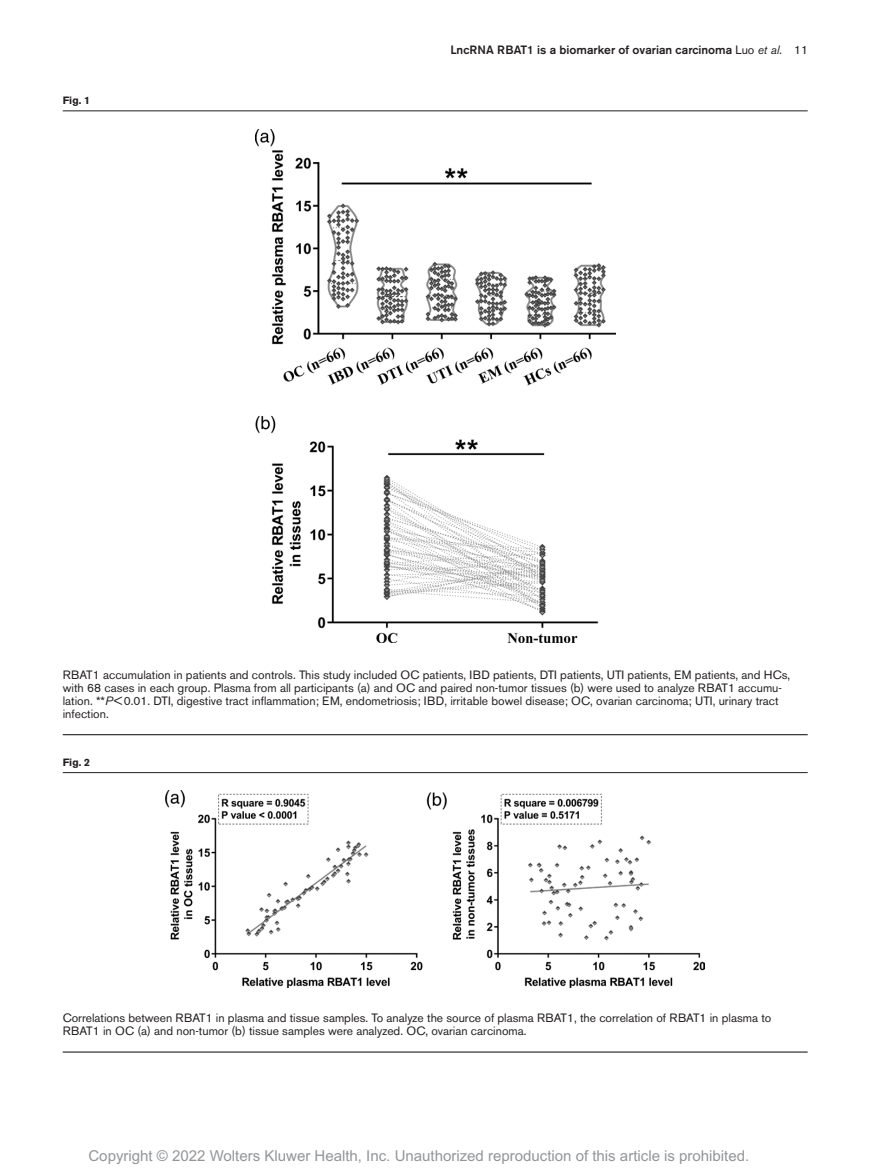
<style>
.page{position:relative;width:881px;height:1174px;background:#fff}
.page>*{position:absolute;margin:0;border:0;box-sizing:border-box;transform-origin:0 0}
.t1{font:15px "Arial MT Std";color:#939598}
.t2{font:12px/12.8px "Akzidenz Grotesk BE";color:#231f20}
.t3{font:500 12px "Akzidenz Grotesk BE";color:#231f20}
.t4{font:700 10.5px "Akzidenz Grotesk BE";color:#231f20}
.s1{font-weight:400}
.s2{font-weight:400;font-style:italic}
.s3{font-style:italic}
</style>
<div class="page">
<img style="left:255px;top:129px;width:360px;height:514px">
<hr style="left:63px;top:111px;width:744px;height:1px;background:#231f20">
<hr style="left:63px;top:734px;width:744px;height:1px;background:#231f20">
<img style="left:165px;top:790px;width:539px;height:197px">
<hr style="left:63px;top:772px;width:744px;height:1px;background:#231f20">
<hr style="left:63px;top:1051px;width:744px;height:1px;background:#231f20">
<p class="t4" style="left:63px;top:94px;width:29px">Fig. 1</p>
<p class="t3" style="left:450px;top:42px;width:359px">LncRNA RBAT1 is a biomarker of ovarian carcinoma <span class="s1">Luo</span> <span class="s2">et al.</span> <span class="s1">11</span></p>
<p class="t2" style="left:63px;top:669px;width:728px">RBAT1 accumulation in patients and controls. This study included OC patients, IBD patients, DTI patients, UTI patients, EM patients, and HCs, with 68 cases in each group. Plasma from all participants (a) and OC and paired non-tumor tissues (b) were used to analyze RBAT1 accumu&shy;lation. **<span class="s3">P</span>&lt;0.01. DTI, digestive tract inflammation; EM, endometriosis; IBD, irritable bowel disease; OC, ovarian carcinoma; UTI, urinary tract infection.</p>
<p class="t4" style="left:63px;top:756px;width:29px">Fig. 2</p>
<p class="t2" style="left:63px;top:1011px;width:709px">Correlations between RBAT1 in plasma and tissue samples. To analyze the source of plasma RBAT1, the correlation of RBAT1 in plasma to<br>RBAT1 in OC (a) and non-tumor (b) tissue samples were analyzed. OC, ovarian carcinoma.</p>
<p class="t1" style="left:88px;top:1147px;width:662px">Copyright © 2022 Wolters Kluwer Health, Inc. Unauthorized reproduction of this article is prohibited.</p>
</div>
